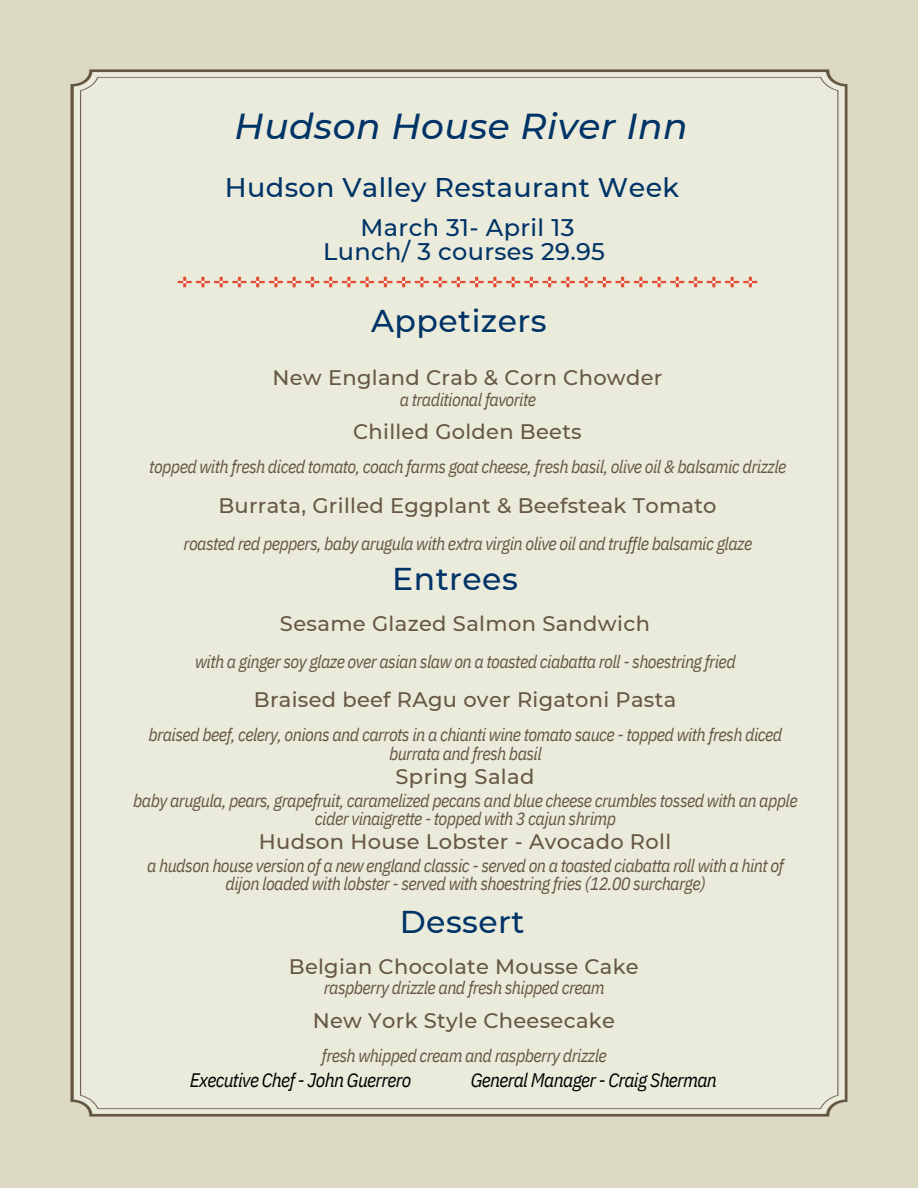
<style>
.page{position:relative;width:918px;height:1188px;background:#dcdac3}
.page>*{position:absolute;margin:0;border:0;box-sizing:border-box;transform-origin:0 0}
.t1{font:italic 500 36px "Montserrat";letter-spacing:.015em;color:#036}
.t2{font:500 31.5px "Montserrat";letter-spacing:.015em;color:#036}
.t3{font:500 27px "Montserrat";letter-spacing:.015em;color:#036}
.t4{font:500 24px/23.7px "Montserrat";letter-spacing:.015em;color:#036;text-align:center}
.t5{font:500 21px "Montserrat";letter-spacing:.015em;color:#665844}
.t6{font:italic 19.5px "IBM Plex Sans Cond";letter-spacing:-.035em;color:#000}
.t7{font:italic 18px/18px "IBM Plex Sans Cond";letter-spacing:-.035em;color:#665844;text-align:center}
</style>
<div class="page">
<div style="left:70px;top:69px;width:778px;height:1048px;background:#ebebdc"></div>
<p class="t1" style="left:235px;top:104px;width:454px">Hudson House River Inn</p>
<p class="t3" style="left:225px;top:171px;width:456px">Hudson Valley Restaurant Week</p>
<p class="t4" style="left:323px;top:215px;width:283px">March 31- April 13<br>Lunch/ 3 courses 29.95</p>
<p class="t2" style="left:371px;top:302px;width:177px">Appetizers</p>
<h2 class="t5" style="left:272px;top:365px;width:392px">New England Crab &amp; Corn Chowder</h2>
<p class="t7" style="left:400px;top:390px;width:138px">a traditional favorite</p>
<p class="t5" style="left:353px;top:419px;width:230px">Chilled Golden Beets</p>
<p class="t7" style="left:149px;top:457px;width:639px">topped with fresh diced tomato, coach farms goat cheese, fresh basil, olive oil &amp; balsamic drizzle</p>
<p class="t5" style="left:218px;top:492px;width:500px">Burrata, Grilled Eggplant &amp; Beefsteak Tomato</p>
<p class="t7" style="left:184px;top:534px;width:570px">roasted red peppers, baby arugula with extra virgin olive oil and truffle balsamic glaze</p>
<p class="t2" style="left:392px;top:560px;width:127px">Entrees</p>
<p class="t5" style="left:280px;top:611px;width:372px">Sesame Glazed Salmon Sandwich</p>
<p class="t7" style="left:195px;top:652px;width:542px">with a ginger soy glaze over asian slaw on a toasted ciabatta roll - shoestring fried</p>
<p class="t5" style="left:254px;top:687px;width:424px">Braised beef RAgu over Rigatoni Pasta</p>
<p class="t7" style="left:149px;top:725px;width:635px;line-height:19.2px">braised beef, celery, onions and carrots in a chianti wine tomato sauce - topped with fresh diced burrata and fresh basil</p>
<h1 class="t5" style="left:396px;top:764px;width:140px">Spring Salad</h1>
<h3 class="t7" style="left:133px;top:791px;width:666px">baby arugula, pears, grapefruit, caramelized pecans and blue cheese crumbles tossed with an apple cider vinaigrette - topped with 3 cajun shrimp</h3>
<p class="t5" style="left:259px;top:829px;width:414px">Hudson House Lobster - Avocado Roll</p>
<h4 class="t7" style="left:147px;top:856px;width:638px">a hudson house version of a new england classic - served on a toasted ciabatta roll with a hint of dijon loaded with lobster - served with shoestring fries (12.00 surcharge)</h4>
<p class="t2" style="left:400px;top:903px;width:126px">Dessert</p>
<h2 class="t5" style="left:289px;top:953px;width:351px">Belgian Chocolate Mousse Cake</h2>
<p class="t7" style="left:324px;top:978px;width:282px">raspberry drizzle and fresh shipped cream</p>
<p class="t5" style="left:313px;top:1007px;width:304px">New York Style Cheesecake</p>
<p class="t7" style="left:322px;top:1046px;width:287px">fresh whipped cream and raspberry drizzle</p>
<p class="t6" style="left:190px;top:1067px;width:223px">Executive Chef - John Guerrero</p>
<p class="t6" style="left:471px;top:1067px;width:248px">General Manager - Craig Sherman</p>
</div>
